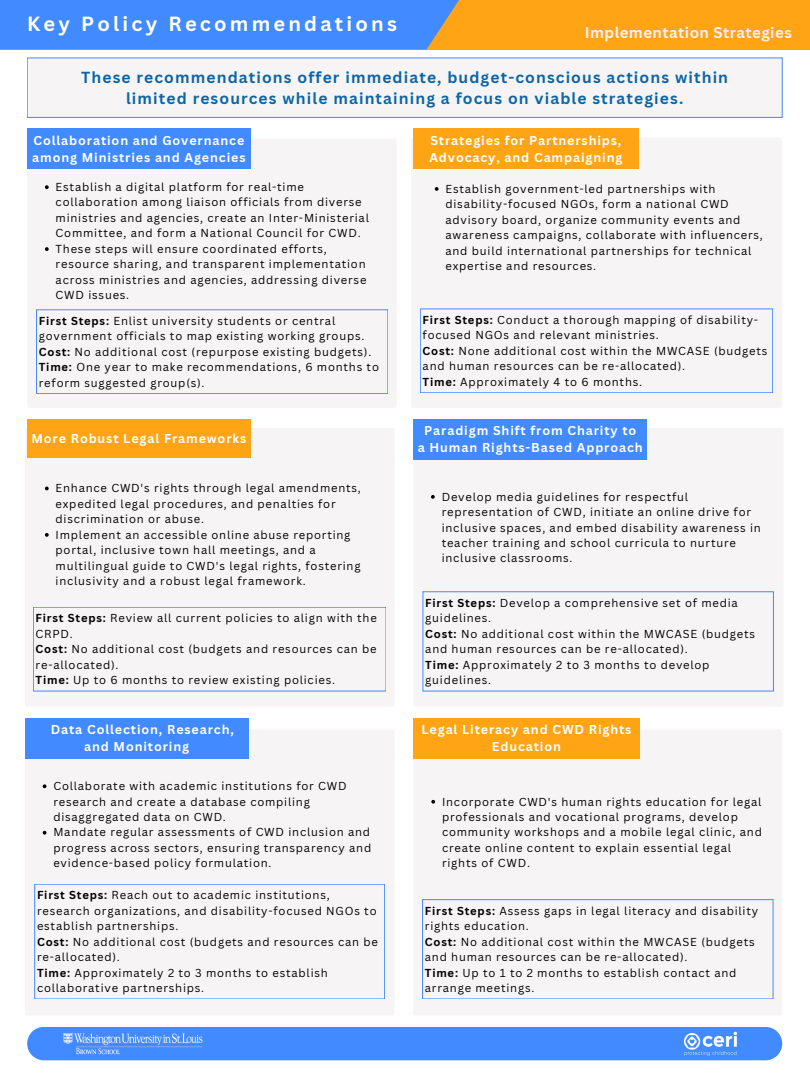
<style>
.page{position:relative;width:810px;height:1080px;background:#fff}
.page>*{position:absolute;margin:0;border:0;box-sizing:border-box;transform-origin:0 0}
.t1{font:700 20px "Canva Sans";letter-spacing:.16em;color:#fff}
.t2{font:700 15.62px/21.6px "Canva Sans";letter-spacing:.07em;color:#0b65a7;text-align:center}
.t3{font:700 15px "Canva Sans";letter-spacing:.03em;color:#faeff3}
.t4{font:700 12.5px/17.4px "Canva Sans";letter-spacing:.07em;color:#fff}
.t5{font:11.25px/15.5px "Canva Sans";letter-spacing:.07em;color:#000}
.s1{font-weight:700}
</style>
<div class="page">
<div style="left:27px;top:1027px;width:755px;height:33px;background:#428aff"></div>
<img style="left:58px;top:1027px;width:152px;height:33px">
<img style="left:676px;top:1027px;width:69px;height:34px">
<div style="left:0;top:0;width:810px;height:50px;background:#ffa515"></div>
<div style="left:0;top:0;width:459px;height:50px;background:#428aff"></div>
<div style="left:27px;top:139px;width:370px;height:269px;background:#f6f4f4;border-radius:2px"></div>
<div style="left:27px;top:129px;width:224px;height:40px;background:#428aff"></div>
<svg style="left:37px;top:310px;width:351px;height:84px"></svg>
<svg style="left:45px;top:185px;width:4px;height:4px"></svg>
<svg style="left:45px;top:247px;width:4px;height:4px"></svg>
<div style="left:25px;top:428px;width:369px;height:279px;background:#f6f4f4;border-radius:2px"></div>
<div style="left:27px;top:419px;width:224px;height:39px;background:#ffa515"></div>
<svg style="left:45px;top:487px;width:4px;height:3px"></svg>
<svg style="left:45px;top:533px;width:4px;height:4px"></svg>
<svg style="left:33px;top:607px;width:353px;height:84px"></svg>
<div style="left:25px;top:729px;width:369px;height:287px;background:#f6f4f4;border-radius:2px"></div>
<svg style="left:43px;top:784px;width:3px;height:4px"></svg>
<svg style="left:43px;top:831px;width:3px;height:4px"></svg>
<div style="left:25px;top:718px;width:223px;height:40px;background:#428aff"></div>
<svg style="left:35px;top:884px;width:350px;height:115px"></svg>
<div style="left:411px;top:138px;width:371px;height:270px;background:#f6f4f4;border-radius:2px"></div>
<div style="left:413px;top:129px;width:225px;height:40px;background:#ffa515"></div>
<svg style="left:435px;top:187px;width:4px;height:4px"></svg>
<svg style="left:420px;top:309px;width:353px;height:84px"></svg>
<div style="left:413px;top:428px;width:371px;height:279px;background:#f6f4f4;border-radius:2px"></div>
<div style="left:413px;top:419px;width:234px;height:41px;background:#428aff"></div>
<svg style="left:431px;top:495px;width:4px;height:4px"></svg>
<svg style="left:423px;top:592px;width:350px;height:99px"></svg>
<div style="left:413px;top:729px;width:369px;height:287px;background:#f6f4f4;border-radius:2px"></div>
<div style="left:413px;top:718px;width:227px;height:40px;background:#ffa515"></div>
<svg style="left:431px;top:800px;width:4px;height:4px"></svg>
<svg style="left:423px;top:900px;width:350px;height:99px"></svg>
<div style="left:27px;top:58px;width:755px;height:59px;background:#f6f4f4"></div>
<h2 class="t1" style="left:27px;top:10px;width:371px">Key Policy Recommendations</h2>
<p class="t3" style="left:585px;top:22px;width:208px">Implementation Strategies</p>
<p class="t2" style="left:81px;top:66px;width:648px">These recommendations offer immediate, budget-conscious actions within limited resources while maintaining a focus on viable strategies.</p>
<h2 class="t4" style="left:32px;top:131px;width:215px">Collaboration and Governance among Ministries and Agencies</h2>
<p class="t5" style="left:56px;top:179px;width:315px">Establish a digital platform for real-time collaboration among liaison officials from diverse ministries and agencies, create an Inter-Ministerial Committee, and form a National Council for CWD.</p>
<p class="t5" style="left:56px;top:241px;width:312px">These steps will ensure coordinated efforts, resource sharing, and transparent implementation across ministries and agencies, addressing diverse CWD issues.</p>
<h3 class="t5" style="left:39px;top:313px;width:327px"><span class="s1">First Steps:</span> Enlist university students or central government officials to map existing working groups.</h3>
<p class="t5" style="left:39px;top:344px;width:334px"><span class="s1">Cost:</span> No additional cost (repurpose existing budgets).</p>
<p class="t5" style="left:39px;top:359px;width:342px"><span class="s1">Time:</span> One year to make recommendations, 6 months to reform suggested group(s).</p>
<h3 class="t4" style="left:32px;top:429px;width:216px">More Robust Legal Frameworks</h3>
<p class="t5" style="left:56px;top:480px;width:307px">Enhance CWD's rights through legal amendments, expedited legal procedures, and penalties for discrimination or abuse.</p>
<p class="t5" style="left:56px;top:527px;width:306px">Implement an accessible online abuse reporting portal, inclusive town hall meetings, and a multilingual guide to CWD's legal rights, fostering inclusivity and a robust legal framework.</p>
<p class="t5" style="left:36px;top:610px;width:343px"><span class="s1">First Steps:</span> Review all current policies to align with the<br>CRPD.</p>
<p class="t5" style="left:36px;top:641px;width:343px"><span class="s1">Cost:</span> No additional cost (budgets and resources can be re-allocated).</p>
<h3 class="t5" style="left:36px;top:672px;width:301px"><span class="s1">Time:</span> Up to 6 months to review existing policies.</h3>
<p class="t4" style="left:84px;top:720px;width:151px;text-indent:-33px">Data Collection, Research, and Monitoring</p>
<p class="t5" style="left:53px;top:778px;width:295px">Collaborate with academic institutions for CWD research and create a database compiling disaggregated data on CWD.</p>
<p class="t5" style="left:53px;top:824px;width:319px;text-align:justify">Mandate regular assessments of CWD inclusion and progress across sectors, ensuring transparency and evidence-based policy formulation.</p>
<p class="t5" style="left:37px;top:887px;width:341px"><span class="s1">First Steps:</span> Reach out to academic institutions, research organizations, and disability-focused NGOs to establish partnerships.</p>
<p class="t5" style="left:37px;top:934px;width:343px"><span class="s1">Cost:</span> No additional cost (budgets and resources can be re-allocated).</p>
<h3 class="t5" style="left:37px;top:964px;width:292px"><span class="s1">Time:</span> Approximately 2 to 3 months to establish collaborative partnerships.</h3>
<p class="t4" style="left:429px;top:131px;width:195px">Strategies for Partnerships,<br>Advocacy, and Campaigning</p>
<p class="t5" style="left:445px;top:181px;width:319px">Establish government-led partnerships with disability-focused NGOs, form a national CWD advisory board, organize community events and awareness campaigns, collaborate with influencers, and build international partnerships for technical expertise and resources.</p>
<p class="t5" style="left:423px;top:312px;width:337px"><span class="s1">First Steps:</span> Conduct a thorough mapping of disability&shy;focused NGOs and relevant ministries.</p>
<p class="t5" style="left:423px;top:343px;width:346px"><span class="s1">Cost:</span> None additional cost within the MWCASE (budgets and human resources can be re-allocated).</p>
<h3 class="t5" style="left:423px;top:374px;width:221px"><span class="s1">Time:</span> Approximately 4 to 6 months.</h3>
<p class="t4" style="left:418px;top:421px;width:226px;text-align:center">Paradigm Shift from Charity to<br>a Human Rights-Based Approach</p>
<p class="t5" style="left:442px;top:488px;width:321px">Develop media guidelines for respectful representation of CWD, initiate an online drive for inclusive spaces, and embed disability awareness in teacher training and school curricula to nurture inclusive classrooms.</p>
<p class="t5" style="left:425px;top:595px;width:314px"><span class="s1">First Steps:</span> Develop a comprehensive set of media guidelines.</p>
<p class="t5" style="left:425px;top:626px;width:331px"><span class="s1">Cost:</span> No additional cost within the MWCASE (budgets and human resources can be re-allocated).</p>
<p class="t5" style="left:425px;top:657px;width:286px"><span class="s1">Time:</span> Approximately 2 to 3 months to develop guidelines.</p>
<h3 class="t4" style="left:422px;top:720px;width:211px;text-align:center">Legal Literacy and CWD Rights<br>Education</h3>
<p class="t5" style="left:442px;top:793px;width:321px">Incorporate CWD's human rights education for legal professionals and vocational programs, develop community workshops and a mobile legal clinic, and create online content to explain essential legal rights of CWD.</p>
<p class="t5" style="left:425px;top:903px;width:335px"><span class="s1">First Steps:</span> Assess gaps in legal literacy and disability rights education.</p>
<p class="t5" style="left:425px;top:933px;width:331px"><span class="s1">Cost:</span> No additional cost within the MWCASE (budgets and human resources can be re-allocated).</p>
<p class="t5" style="left:425px;top:964px;width:313px"><span class="s1">Time:</span> Up to 1 to 2 months to establish contact and arrange meetings.</p>
</div>
